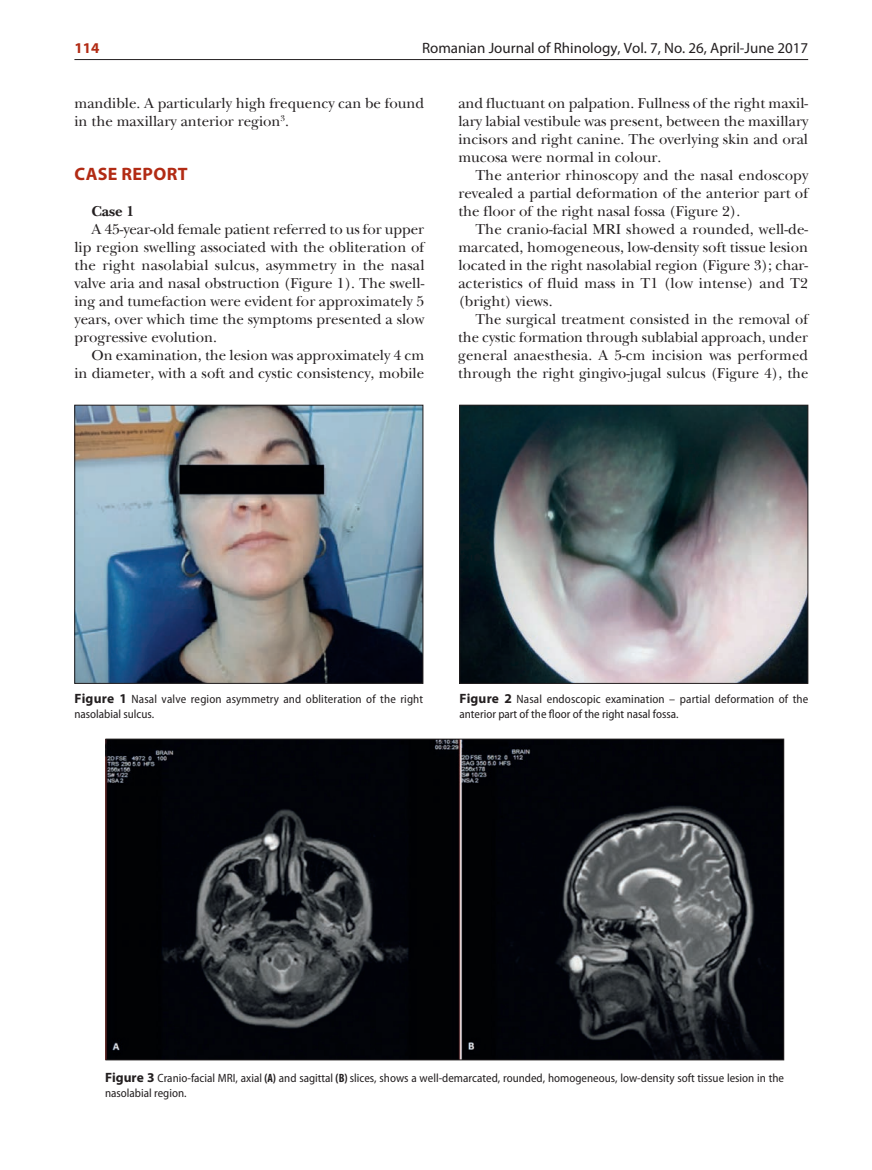
<style>
.page{position:relative;width:872px;height:1170px;background:#fff}
.page>*{position:absolute;margin:0;border:0;box-sizing:border-box;transform-origin:0 0}
.t1{font:700 18px "Myriad Pro";letter-spacing:.02em;color:#b22b14}
.t2{font:15px/18px "Baskerville Std RO";color:#231f20;text-align:justify}
.t3{font:15px "Myriad Pro";color:#231f20}
.t4{font:700 15px "Baskerville Std RO";color:#231f20}
.t5{font:700 15px "Myriad Pro";color:#b22b14}
.t6{font:semi-condensed 12px/15px "Myriad Pro";color:#231f20}
.s1{font-weight:700;font-stretch:normal;font-size:13.5px}
.s2{font-weight:700;font-stretch:condensed}
</style>
<div class="page">
<hr style="left:74px;top:59px;width:734px;height:1px;background:#231f20">
<img style="left:76px;top:407px;width:345px;height:274px">
<div style="left:74px;top:405px;width:349px;height:278px;border:1px solid #231f20"></div>
<img style="left:108px;top:740px;width:674px;height:318px">
<img style="left:461px;top:407px;width:345px;height:274px">
<div style="left:459px;top:405px;width:349px;height:278px;border:1px solid #231f20"></div>
<p class="t5" style="left:74px;top:38px;width:26px">114</p>
<p class="t3" style="left:422px;top:40px;width:387px">Romanian Journal of Rhinology, Vol. 7, No. 26, April-June 2017</p>
<p class="t2" style="left:74px;top:94px;width:351px">mandible. A particularly high frequency can be found in the maxillary anterior region<sup>3</sup>.</p>
<p class="t1" style="left:75px;top:162px;width:114px">CASE REPORT</p>
<p class="t4" style="left:91px;top:202px;width:44px">Case 1</p>
<p class="t2" style="left:74px;top:220px;width:351px;text-indent:17px">A 45-year-old female patient referred to us for upper lip region swelling associated with the obliteration of the right nasolabial sulcus, asymmetry in the nasal valve aria and nasal obstruction (Figure 1). The swell&shy;ing and tumefaction were evident for approximately 5 years, over which time the symptoms presented a slow progressive evolution.</p>
<p class="t2" style="left:74px;top:346px;width:351px;text-align:right">On examination, the lesion was approximately 4 cm<br>in diameter, with a soft and cystic consistency, mobile</p>
<p class="t2" style="left:458px;top:94px;width:351px">and fluctuant on palpation. Fullness of the right maxil&shy;lary labial vestibule was present, between the maxillary incisors and right canine. The overlying skin and oral mucosa were normal in colour.</p>
<p class="t2" style="left:458px;top:166px;width:351px;text-indent:17px">The anterior rhinoscopy and the nasal endoscopy revealed a partial deformation of the anterior part of the floor of the right nasal fossa (Figure 2).</p>
<p class="t2" style="left:458px;top:220px;width:351px;text-indent:17px">The cranio-facial MRI showed a rounded, well-de&shy;marcated, homogeneous, low-density soft tissue lesion located in the right nasolabial region (Figure 3); char&shy;acteristics of fluid mass in T1 (low intense) and T2 (bright) views.</p>
<p class="t2" style="left:458px;top:310px;width:351px;text-indent:17px">The surgical treatment consisted in the removal of the cystic formation through sublabial approach, under general anaesthesia. A 5-cm incision was performed through the right gingivo-jugal sulcus (Figure 4), the</p>
<p class="t6" style="left:74px;top:691px;width:350px"><span class="s1">Figure 1</span> Nasal valve region asymmetry and obliteration of the right nasolabial sulcus.</p>
<p class="t6" style="left:459px;top:691px;width:350px"><span class="s1">Figure 2</span> Nasal endoscopic examination – partial deformation of the anterior part of the floor of the right nasal fossa.</p>
<p class="t6" style="left:105px;top:1070px;width:680px"><span class="s1">Figure 3</span> Cranio-facial MRI, axial <span class="s2">(A)</span> and sagittal <span class="s2">(B)</span> slices, shows a well-demarcated, rounded, homogeneous, low-density soft tissue lesion in the nasolabial region.</p>
</div>
